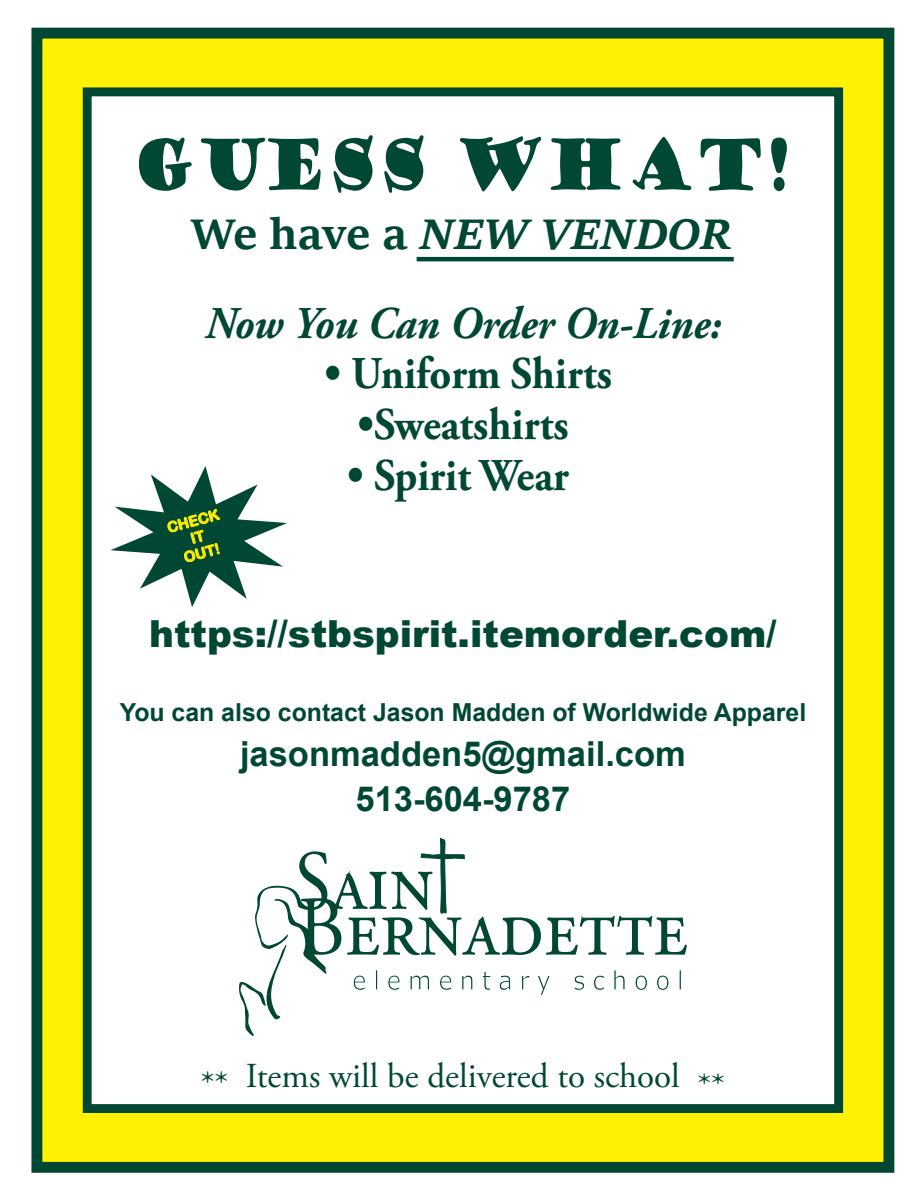
<style>
.page{position:relative;width:918px;height:1188px;background:#fff}
.page>*{position:absolute;margin:0;border:0;box-sizing:border-box;transform-origin:0 0}
.t1{font:68.55px "Goudy Stout";color:#004833;scale:.77 1}
.t2{font:italic 700 47.1px "Sitka Subheading";color:#004833}
.t3{font:700 45.3px "Adobe Garamond Pro";color:#004833;scale:.93 1}
.t4{font:italic 700 45.3px "Adobe Garamond Pro";letter-spacing:-.005em;color:#004833;scale:.93 1}
.t5{font:900 37.2px "Arial";color:#004833}
.t6{font:35.1px "Adobe Garamond Pro";color:#004833}
.t7{font:700 34.5px/45px "Arial";color:#004833;text-align:center}
.t8{font:700 24.9px "Arial";color:#004833}
.t9{font:14.55px/16.5px "Arial Rounded MT Bold";color:#fff101;text-align:center}
.s1{font-style:normal}
</style>
<div class="page">
<div style="left:37px;top:33px;width:852px;height:1134px;background:#fff101"></div>
<div style="left:31px;top:28px;width:863px;height:1145px;border:11px solid #004833"></div>
<div style="left:83px;top:87px;width:760px;height:1026px;background:#fff;border:9px solid #004833"></div>
<svg style="left:239px;top:837px;width:448px;height:199px"></svg>
<hr style="left:679px;top:970px;width:2px;height:20px;background:#004833">
<svg style="left:110px;top:466px;width:177px;height:141px"></svg>
<hr style="left:417px;top:257px;width:317px;height:4px;background:#004833">
<h1 class="t1" style="left:132px;top:119px;width:861px">GUESS WHAT!</h1>
<h2 class="t2" style="left:191px;top:197px;width:542px"><span class="s1">We have a</span> NEW VENDOR</h2>
<h3 class="t4" style="left:205px;top:297px;width:556px">Now You Can Order On-Line:</h3>
<h3 class="t3" style="left:324px;top:348px;width:311px">• Uniform Shirts</h3>
<h3 class="t3" style="left:357px;top:399px;width:229px">•Sweatshirts</h3>
<h3 class="t3" style="left:347px;top:449px;width:240px">• Spirit Wear</h3>
<p class="t9" style="left:165px;top:520px;width:55px;rotate:-15deg">CHECK<br>IT<br>OUT!</p>
<h3 class="t5" style="left:149px;top:606px;width:629px">https://stbspirit.itemorder.com/</h3>
<p class="t8" style="left:120px;top:694px;width:688px">You can also contact Jason Madden of Worldwide Apparel</p>
<h3 class="t7" style="left:240px;top:731px;width:447px">jasonmadden5@gmail.com<br>513-604-9787</h3>
<h3 class="t6" style="left:201px;top:1054px;width:526px">** Items will be delivered to school <sub>**</sub></h3>
</div>
